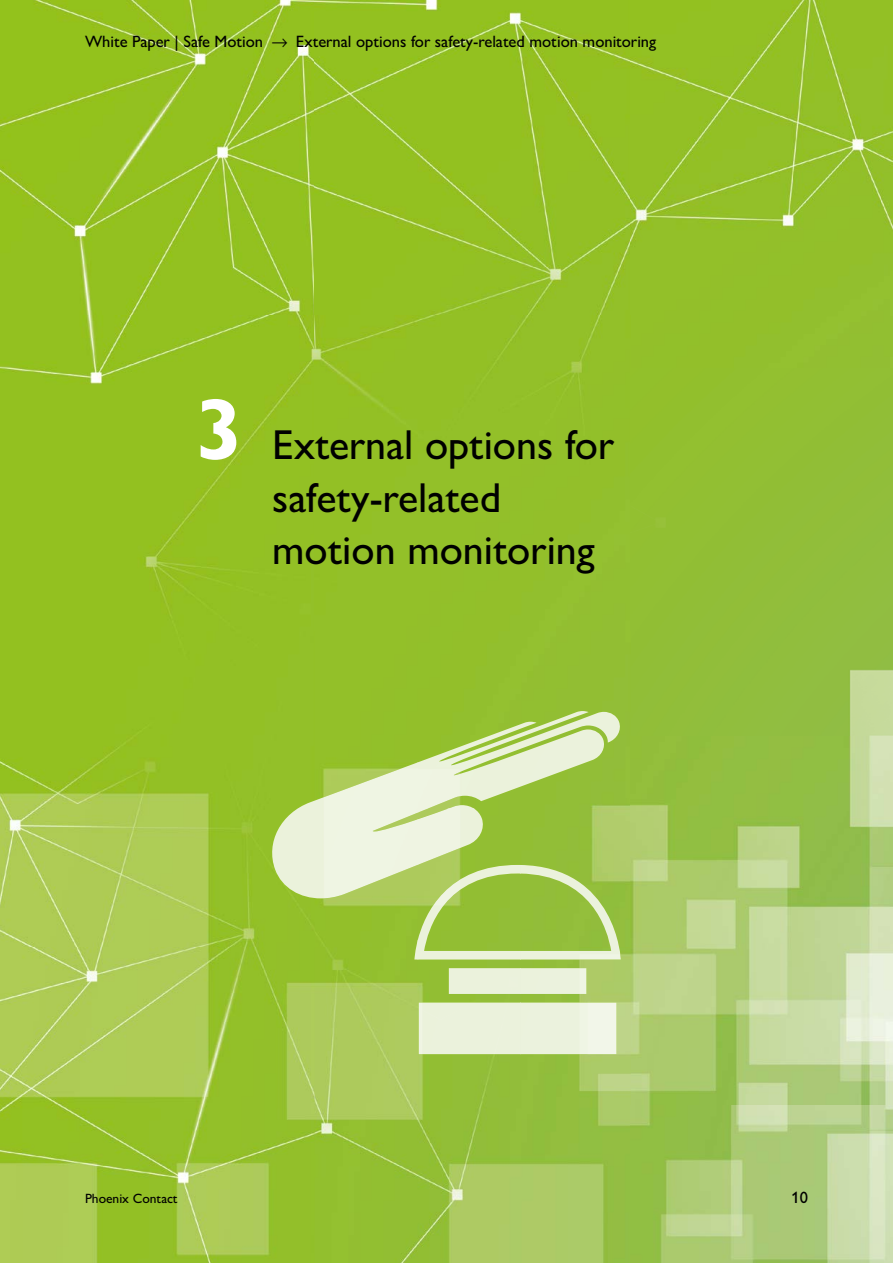
<style>
.page{position:relative;width:893px;height:1263px;background:#fff}
.page>*{position:absolute;margin:0;border:0;box-sizing:border-box;transform-origin:0 0}
.t1{font:42px/52.5px "Px C Gill Alt One";color:#000}
.t2{font:16.5px "Px C Gill Alt One";color:#000}
.t3{font:13.5px "Px C Gill Alt One";color:#000}
.s1{font-weight:700;font-size:87px;color:#fff}
</style>
<div class="page">
<img style="left:0;top:0;width:893px;height:1263px">
<img style="left:418px;top:711px;width:204px;height:98px">
<img style="left:265px;top:762px;width:153px;height:136px">
<img style="left:418px;top:808px;width:103px;height:246px">
<img style="left:520px;top:865px;width:101px;height:189px">
<img style="left:414px;top:938px;width:4px;height:21px">
<svg style="left:272px;top:39px;width:15px;height:8px"></svg>
<p class="t2" style="left:85px;top:32px;width:180px">White Paper | Safe Motion</p>
<p class="t2" style="left:296px;top:32px;width:362px">External options for safety-related motion monitoring</p>
<h1 class="t1" style="left:272px;top:418px;width:344px;text-indent:-77px"><span class="s1">3</span> External options for safety-related motion monitoring</h1>
<p class="t3" style="left:85px;top:1191px;width:94px">Phoenix Contact</p>
<p class="t2" style="left:791px;top:1188px;width:18px">10</p>
</div>
